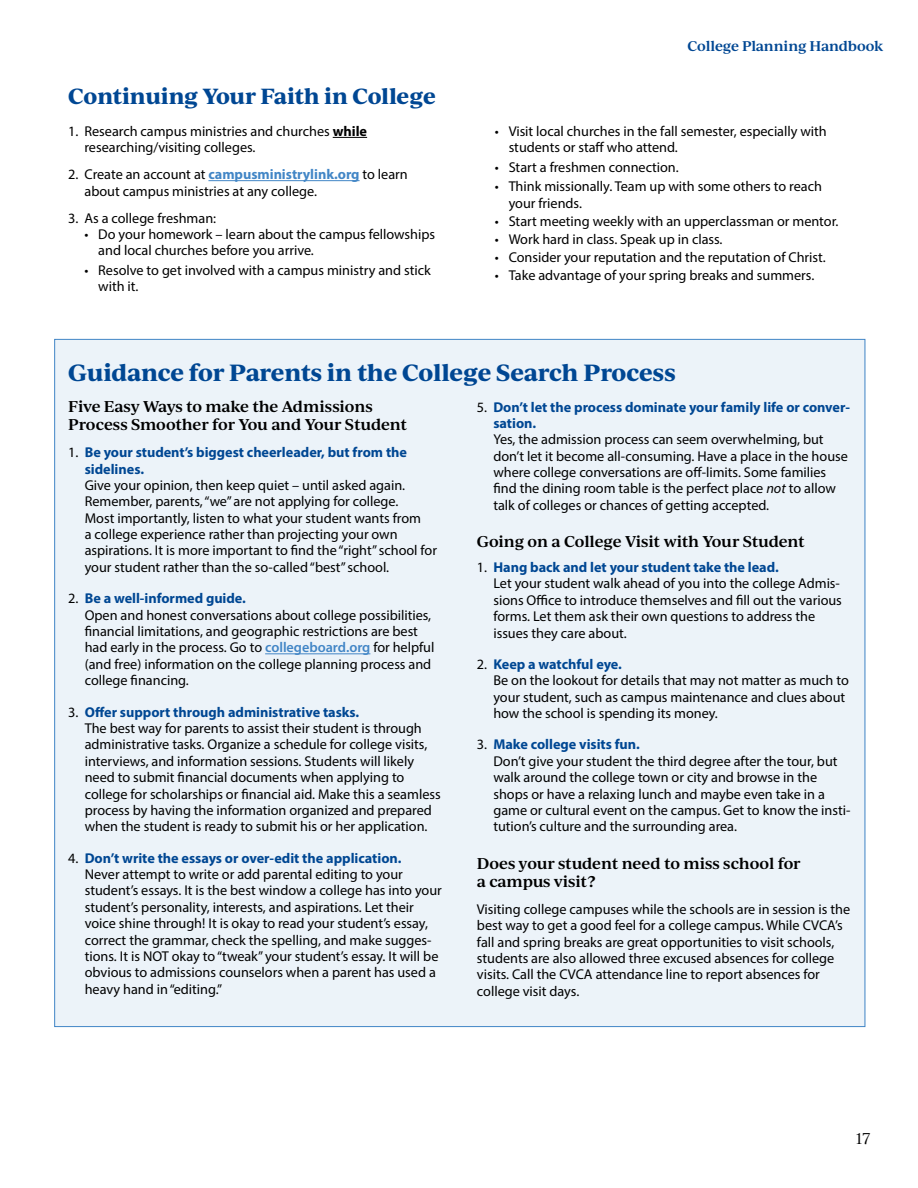
<style>
.page{position:relative;width:918px;height:1188px;background:#fff}
.page>*{position:absolute;margin:0;border:0;box-sizing:border-box;transform-origin:0 0}
.t1{font:700 22.5px "Ivy Journal";letter-spacing:-.015em;color:#004793}
.t2{font:700 21px "Ivy Journal";letter-spacing:-.015em;color:#004793}
.t3{font:600 15px "Ivy Journal";letter-spacing:-.01em;color:#000}
.t4{font:15px "Ivy Journal";color:#000}
.t5{font:14.25px/16.4px "Myriad Pro";color:#000}
.t6{font:700 14.25px/16.4px "Myriad Pro";color:#004793}
.t7{font:600 13.5px "Ivy Journal";letter-spacing:-.015em;color:#004793}
.s1{font-weight:700}
.s2{font-weight:700;color:#4286c6}
.s3{font-weight:400;color:#000}
.s4{font-weight:600;color:#4286c6}
.s5{font-weight:700;color:#004793}
.s6{font-style:italic}
</style>
<div class="page">
<div style="left:54px;top:339px;width:812px;height:688px;background:#ecf3f9"></div>
<hr style="left:265px;top:653px;width:105px;height:1px;background:#4286c6">
<hr style="left:333px;top:137px;width:34px;height:1px;background:#000">
<hr style="left:208px;top:180px;width:152px;height:1px;background:#4286c6">
<p class="t2" style="left:68px;top:80px;width:369px">Continuing Your Faith in College</p>
<p class="t5" style="left:68px;top:123px;width:300px">1. Research campus ministries and churches <span class="s1">while</span></p>
<p class="t5" style="left:85px;top:139px;width:173px">researching/visiting colleges.</p>
<p class="t5" style="left:85px;top:166px;width:325px;text-indent:-16px">2. Create an account at <span class="s2">campusministrylink.org</span> to learn about campus ministries at any college.</p>
<p class="t5" style="left:68px;top:209px;width:149px">3. As a college freshman:</p>
<p class="t5" style="left:98px;top:226px;width:338px;text-indent:-14px">• Do your homework – learn about the campus fellowships and local churches before you arrive.</p>
<p class="t5" style="left:98px;top:262px;width:334px;text-indent:-14px">• Resolve to get involved with a campus ministry and stick with it.</p>
<p class="t7" style="left:688px;top:36px;width:197px">College Planning Handbook</p>
<p class="t5" style="left:509px;top:123px;width:320px;text-indent:-14px">• Visit local churches in the fall semester, especially with students or staff who attend.</p>
<p class="t5" style="left:495px;top:159px;width:185px">• Start a freshmen connection.</p>
<p class="t5" style="left:509px;top:178px;width:315px;text-indent:-14px">• Think missionally. Team up with some others to reach your friends.</p>
<p class="t5" style="left:495px;top:213px;width:345px">• Start meeting weekly with an upperclassman or mentor.</p>
<p class="t5" style="left:495px;top:231px;width:229px">• Work hard in class. Speak up in class.</p>
<p class="t5" style="left:495px;top:249px;width:332px">• Consider your reputation and the reputation of Christ.</p>
<p class="t5" style="left:495px;top:267px;width:321px">• Take advantage of your spring breaks and summers.</p>
<p class="t1" style="left:68px;top:356px;width:609px">Guidance for Parents in the College Search Process</p>
<p class="t3" style="left:68px;top:396px;width:306px">Five Easy Ways to make the Admissions</p>
<p class="t3" style="left:68px;top:414px;width:340px">Process Smoother for You and Your Student</p>
<p class="t6" style="left:85px;top:444px;width:324px;text-indent:-16px"><span class="s3">1.</span> Be your student’s biggest cheerleader, but from the sidelines.</p>
<p class="t5" style="left:85px;top:477px;width:354px">Give your opinion, then keep quiet – until asked again.<br>Remember, parents, “we” are not applying for college.<br>Most importantly, listen to what your student wants from<br>a college experience rather than projecting your own aspirations. It is more important to find the “right” school for your student rather than the so-called “best” school.</p>
<p class="t6" style="left:68px;top:590px;width:179px"><span class="s3">2.</span> Be a well-informed guide.</p>
<p class="t5" style="left:85px;top:606px;width:351px">Open and honest conversations about college possibilities, financial limitations, and geographic restrictions are best had early in the process. Go to <span class="s4">collegeboard.org</span> for helpful (and free) information on the college planning process and college financing.</p>
<p class="t6" style="left:68px;top:703px;width:292px"><span class="s3">3.</span> Offer support through administrative tasks.</p>
<p class="t5" style="left:85px;top:720px;width:357px">The best way for parents to assist their student is through administrative tasks. Organize a schedule for college visits, interviews, and information sessions. Students will likely need to submit financial documents when applying to college for scholarships or financial aid. Make this a seamless process by having the information organized and prepared when the student is ready to submit his or her application.</p>
<p class="t5" style="left:85px;top:849px;width:359px;text-indent:-16px">4. <span class="s5">Don’t write the essays or over-edit the application.<br></span>Never attempt to write or add parental editing to your student’s essays. It is the best window a college has into your student’s personality, interests, and aspirations. Let their voice shine through! It is okay to read your student’s essay, correct the grammar, check the spelling, and make sugges&shy;tions. It is NOT okay to “tweak” your student’s essay. It will be obvious to admissions counselors when a parent has used a heavy hand in “editing.”</p>
<p class="t6" style="left:493px;top:398px;width:358px;text-indent:-16px"><span class="s3">5.</span> Don’t let the process dominate your family life or conver&shy;sation.</p>
<p class="t5" style="left:493px;top:431px;width:356px">Yes, the admission process can seem overwhelming, but don’t let it become all-consuming. Have a place in the house where college conversations are off-limits. Some families find the dining room table is the perfect place <span class="s6">not</span> to allow talk of colleges or chances of getting accepted.</p>
<p class="t3" style="left:477px;top:530px;width:330px">Going on a College Visit with Your Student</p>
<p class="t6" style="left:477px;top:559px;width:303px"><span class="s3">1.</span> Hang back and let your student take the lead.</p>
<p class="t5" style="left:493px;top:575px;width:350px">Let your student walk ahead of you into the college Admis&shy;sions Office to introduce themselves and fill out the various forms. Let them ask their own questions to address the issues they care about.</p>
<p class="t6" style="left:477px;top:655px;width:146px"><span class="s3">2.</span> Keep a watchful eye.</p>
<p class="t5" style="left:493px;top:672px;width:357px">Be on the lookout for details that may not matter as much to your student, such as campus maintenance and clues about how the school is spending its money.</p>
<p class="t6" style="left:477px;top:736px;width:165px"><span class="s3">3.</span> Make college visits fun.</p>
<p class="t5" style="left:493px;top:753px;width:359px">Don’t give your student the third degree after the tour, but walk around the college town or city and browse in the shops or have a relaxing lunch and maybe even take in a game or cultural event on the campus. Get to know the insti&shy;tution’s culture and the surrounding area.</p>
<p class="t3" style="left:477px;top:852px;width:325px">Does your student need to miss school for</p>
<p class="t3" style="left:477px;top:870px;width:120px">a campus visit?</p>
<p class="t5" style="left:477px;top:901px;width:375px">Visiting college campuses while the schools are in session is the best way to get a good feel for a college campus. While CVCA’s fall and spring breaks are great opportunities to visit schools, students are also allowed three excused absences for college visits. Call the CVCA attendance line to report absences for college visit days.</p>
<p class="t4" style="left:856px;top:1128px;width:16px">17</p>
</div>
